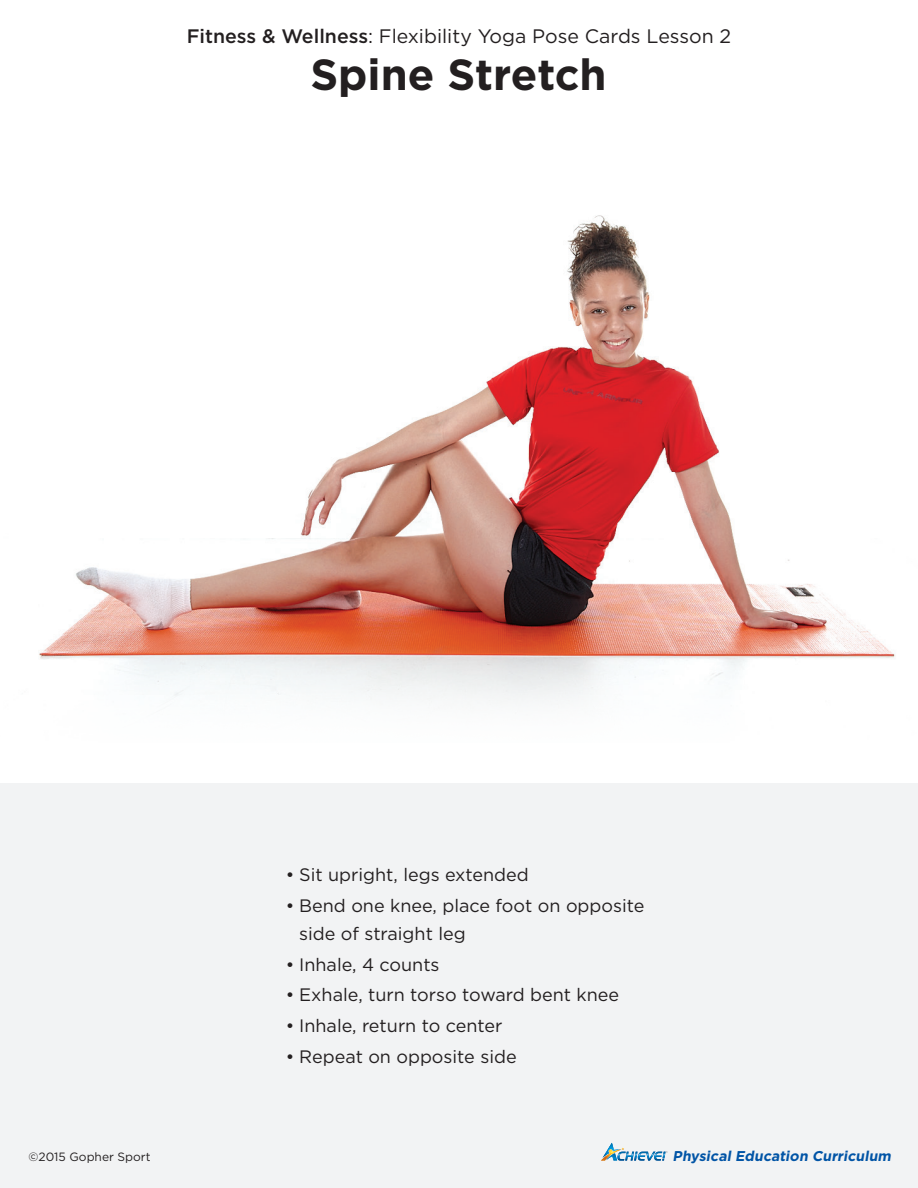
<style>
.page{position:relative;width:918px;height:1188px;background:#fff}
.page>*{position:absolute;margin:0;border:0;box-sizing:border-box;transform-origin:0 0}
.t1{font:700 43.5px "Gotham HTF";color:#231f20}
.t2{font:19.5px "Gotham HTF";color:#231f20}
.t3{font:18px/28.5px "Gotham HTF";color:#231f20}
.t4{font:italic 700 14.1px "Gotham HTF";color:#0154a6}
.t5{font:12px "Gotham HTF";color:#231f20}
.s1{font-weight:500}
</style>
<div class="page">
<div style="left:0;top:783px;width:918px;height:405px;background:#f2f3f4"></div>
<svg style="left:601px;top:1143px;width:66px;height:18px"></svg>
<img style="left:39px;top:215px;width:856px;height:487px">
<p class="t2" style="left:187px;top:25px;width:546px"><span class="s1">Fitness &amp; Wellness</span>: Flexibility Yoga Pose Cards Lesson 2</p>
<p class="t1" style="left:310px;top:49px;width:298px">Spine Stretch</p>
<p class="t3" style="left:286px;top:860px;width:245px">• Sit upright, legs extended</p>
<p class="t3" style="left:299px;top:891px;width:347px;text-indent:-14px">• Bend one knee, place foot on opposite side of straight leg</p>
<p class="t3" style="left:286px;top:950px;width:155px">• Inhale, 4 counts</p>
<p class="t3" style="left:286px;top:980px;width:335px">• Exhale, turn torso toward bent knee</p>
<p class="t3" style="left:286px;top:1011px;width:218px">• Inhale, return to center</p>
<p class="t3" style="left:286px;top:1042px;width:232px">• Repeat on opposite side</p>
<p class="t5" style="left:29px;top:1150px;width:124px">©2015 Gopher Sport</p>
<p class="t4" style="left:673px;top:1148px;width:222px">Physical Education Curriculum</p>
</div>
